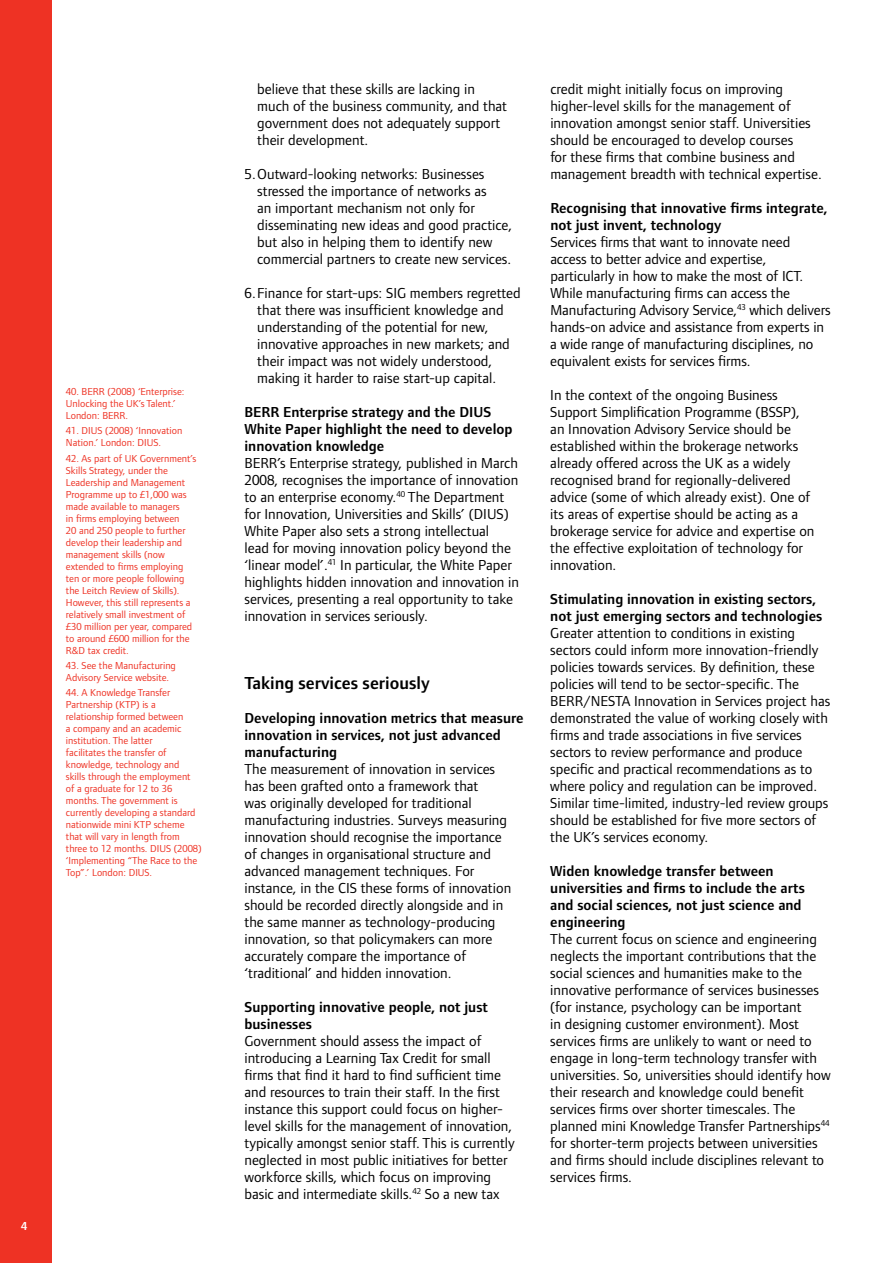
<style>
.page{position:relative;width:893px;height:1263px;background:#fff}
.page>*{position:absolute;margin:0;border:0;box-sizing:border-box;transform-origin:0 0}
.t1{font:600 18px "Foundry Form Sans";color:#000}
.t2{font:15px/17px "Foundry Form Sans";color:#000}
.t3{font:600 15px/17px "Foundry Form Sans";color:#000}
.t4{font:600 12px "Foundry Form Sans";color:#fff}
.t5{font:10.5px/12px "Foundry Form Sans";color:#ee3224}
</style>
<div class="page">
<div style="left:0;top:0;width:51px;height:1263px;background:#ee3224"></div>
<p class="t5" style="left:66px;top:386px;width:120px">40. BERR (2008) ‘Enterprise:<br>Unlocking the UK’s Talent.’<br>London: BERR.</p>
<p class="t5" style="left:66px;top:425px;width:118px">41. DIUS (2008) ‘Innovation<br>Nation.’ London: DIUS.</p>
<p class="t5" style="left:66px;top:452px;width:132px">42. As part of UK Government’s<br>Skills Strategy, under the<br>Leadership and Management<br>Programme up to £1,000 was made available to managers<br>in firms employing between<br>20 and 250 people to further develop their leadership and management skills (now extended to firms employing ten or more people following the Leitch Review of Skills).<br>However, this still represents a relatively small investment of £30 million per year, compared to around £600 million for the<br>R&amp;D tax credit.</p>
<p class="t5" style="left:66px;top:659px;width:112px">43. See the Manufacturing<br>Advisory Service website.</p>
<p class="t5" style="left:66px;top:686px;width:137px">44. A Knowledge Transfer<br>Partnership (KTP) is a relationship formed between<br>a company and an academic institution. The latter<br>facilitates the transfer of knowledge, technology and<br>skills through the employment of a graduate for 12 to 36 months. The government is currently developing a standard nationwide mini KTP scheme that will vary in length from three to 12 months. DIUS (2008) ‘Implementing “The Race to the<br>Top”.’ London: DIUS.</p>
<p class="t4" style="left:21px;top:1219px;width:7px">4</p>
<p class="t2" style="left:257px;top:80px;width:251px">believe that these skills are lacking in much of the business community, and that government does not adequately support their development.</p>
<p class="t2" style="left:257px;top:165px;width:256px;text-indent:-13px">5.Outward-looking networks: Businesses stressed the importance of networks as<br>an important mechanism not only for disseminating new ideas and good practice, but also in helping them to identify new commercial partners to create new services.</p>
<p class="t2" style="left:257px;top:284px;width:265px;text-indent:-13px">6.Finance for start-ups: SIG members regretted that there was insufficient knowledge and understanding of the potential for new, innovative approaches in new markets; and their impact was not widely understood, making it harder to raise start-up capital.</p>
<p class="t3" style="left:244px;top:403px;width:270px">BERR Enterprise strategy and the DIUS<br>White Paper highlight the need to develop innovation knowledge</p>
<p class="t2" style="left:244px;top:454px;width:276px">BERR’s Enterprise strategy, published in March 2008, recognises the importance of innovation to an enterprise economy.<sup>40</sup> The Department for Innovation, Universities and Skills’ (DIUS)<br>White Paper also sets a strong intellectual<br>lead for moving innovation policy beyond the ‘linear model’.<sup>41</sup> In particular, the White Paper highlights hidden innovation and innovation in services, presenting a real opportunity to take innovation in services seriously.</p>
<p class="t1" style="left:244px;top:673px;width:187px">Taking services seriously</p>
<p class="t3" style="left:244px;top:709px;width:281px">Developing innovation metrics that measure innovation in services, not just advanced manufacturing</p>
<p class="t2" style="left:244px;top:760px;width:268px">The measurement of innovation in services has been grafted onto a framework that<br>was originally developed for traditional manufacturing industries. Surveys measuring innovation should recognise the importance of changes in organisational structure and advanced management techniques. For instance, in the CIS these forms of innovation should be recorded directly alongside and in the same manner as technology-producing innovation, so that policymakers can more accurately compare the importance of ‘traditional’ and hidden innovation.</p>
<p class="t3" style="left:244px;top:998px;width:245px">Supporting innovative people, not just businesses</p>
<p class="t2" style="left:244px;top:1032px;width:272px">Government should assess the impact of introducing a Learning Tax Credit for small firms that find it hard to find sufficient time and resources to train their staff. In the first instance this support could focus on higher&shy;level skills for the management of innovation, typically amongst senior staff. This is currently neglected in most public initiatives for better workforce skills, which focus on improving basic and intermediate skills.<sup>42</sup> So a new tax</p>
<p class="t2" style="left:550px;top:80px;width:273px">credit might initially focus on improving higher-level skills for the management of innovation amongst senior staff. Universities should be encouraged to develop courses<br>for these firms that combine business and management breadth with technical expertise.</p>
<p class="t3" style="left:550px;top:199px;width:279px">Recognising that innovative firms integrate, not just invent, technology</p>
<p class="t2" style="left:550px;top:233px;width:282px">Services firms that want to innovate need<br>access to better advice and expertise, particularly in how to make the most of ICT.<br>While manufacturing firms can access the Manufacturing Advisory Service,<sup>43</sup> which delivers hands-on advice and assistance from experts in a wide range of manufacturing disciplines, no equivalent exists for services firms.</p>
<p class="t2" style="left:550px;top:386px;width:266px">In the context of the ongoing Business Support Simplification Programme (BSSP), an Innovation Advisory Service should be established within the brokerage networks already offered across the UK as a widely recognised brand for regionally-delivered advice (some of which already exist). One of its areas of expertise should be acting as a brokerage service for advice and expertise on the effective exploitation of technology for innovation.</p>
<p class="t3" style="left:550px;top:590px;width:273px">Stimulating innovation in existing sectors, not just emerging sectors and technologies</p>
<p class="t2" style="left:550px;top:624px;width:281px">Greater attention to conditions in existing sectors could inform more innovation-friendly policies towards services. By definition, these policies will tend to be sector-specific. The BERR/NESTA Innovation in Services project has demonstrated the value of working closely with firms and trade associations in five services sectors to review performance and produce specific and practical recommendations as to where policy and regulation can be improved.<br>Similar time-limited, industry-led review groups should be established for five more sectors of the UK’s services economy.</p>
<p class="t3" style="left:550px;top:862px;width:256px">Widen knowledge transfer between universities and firms to include the arts and social sciences, not just science and engineering</p>
<p class="t2" style="left:550px;top:930px;width:282px">The current focus on science and engineering neglects the important contributions that the social sciences and humanities make to the innovative performance of services businesses (for instance, psychology can be important<br>in designing customer environment). Most services firms are unlikely to want or need to engage in long-term technology transfer with universities. So, universities should identify how their research and knowledge could benefit services firms over shorter timescales. The planned mini Knowledge Transfer Partnerships<sup>44 </sup>for shorter-term projects between universities and firms should include disciplines relevant to services firms.</p>
</div>
